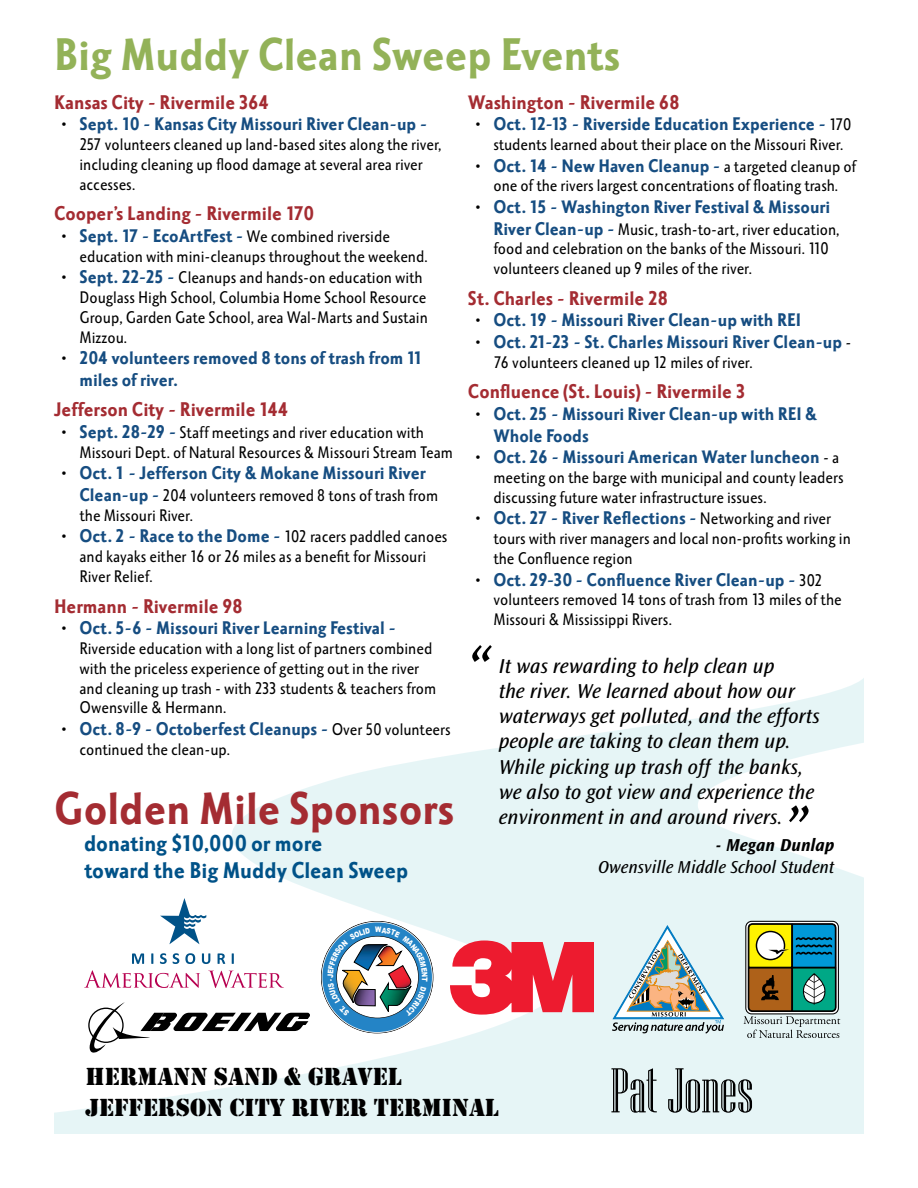
<style>
.page{position:relative;width:918px;height:1188px;background:#fff}
.page>*{position:absolute;margin:0;border:0;box-sizing:border-box;transform-origin:0 0}
.t1{font:63px "Niagara Engraved";color:#000}
.t2{font:italic 60px "Ocean Sans";color:#000}
.t3{font:700 45px "Octone ITC";color:#93b258}
.t4{font:700 45px "Octone ITC";color:#a42c32}
.t5{font:25.5px/30.6px "Stencil";color:#000}
.t6{font:700 22.5px/27px "Octone ITC";color:#005288}
.t7{font:italic 21px/25.2px "Ocean Sans";color:#000}
.t8{font:700 19.5px "Octone ITC";color:#a42c32}
.t9{font:700 18px/21.6px "Octone ITC";color:#164d81}
.t10{font:italic 18px "Ocean Sans";color:#000}
.t11{font:18px "Ocean Sans MT Bold Italic Os F";color:#000}
.t12{font:16.5px/19.8px "Octone ITC";color:#000}
.t13{font:700 8.85px "Myriad";color:#fff;scale:.75 1}
.t14{font:8.85px "Niamey";color:#fff;scale:.75 1}
.s1{font-weight:400;font-size:16.5px;color:#000}
.s2{font-weight:700;font-size:18px;color:#164d81}
.s3{font-family:"Myriad";font-weight:700}
</style>
<div class="page">
<svg style="left:54px;top:678px;width:810px;height:456px;fill:#e6f5f6"></svg>
<svg style="left:612px;top:926px;width:112px;height:108px;background:#becdcb"></svg>
<svg style="left:84px;top:970px;width:116px;height:18px"></svg>
<svg style="left:208px;top:971px;width:76px;height:17px"></svg>
<svg style="left:160px;top:898px;width:46px;height:46px"></svg>
<svg style="left:132px;top:953px;width:12px;height:11px"></svg>
<svg style="left:151px;top:953px;width:2px;height:11px"></svg>
<svg style="left:160px;top:953px;width:7px;height:11px"></svg>
<svg style="left:173px;top:953px;width:6px;height:11px"></svg>
<svg style="left:185px;top:953px;width:10px;height:11px"></svg>
<svg style="left:202px;top:953px;width:8px;height:11px"></svg>
<svg style="left:218px;top:953px;width:7px;height:11px"></svg>
<svg style="left:232px;top:953px;width:2px;height:11px"></svg>
<svg style="left:450px;top:941px;width:144px;height:74px;background:#ee5160"></svg>
<svg style="left:84px;top:1002px;width:226px;height:52px"></svg>
<div style="left:745px;top:921px;width:94px;height:93px;border:1px solid #000;border-radius:6px"></div>
<svg style="left:744px;top:923px;width:96px;height:115px;background:#79987b"></svg>
<div style="left:322px;top:922px;width:110px;height:110px;background:#2484c6;border-radius:50%"></div>
<div style="left:322px;top:922px;width:111px;height:111px;border:2px solid #fff;border-radius:50%"></div>
<svg style="left:328px;top:927px;width:100px;height:90px"></svg>
<h3 class="t3" style="left:54px;top:26px;width:568px">Big Muddy Clean Sweep Events</h3>
<p class="t8" style="left:54px;top:89px;width:216px">Kansas City - Rivermile 364</p>
<p class="t9" style="left:62px;top:113px;width:367px"><span class="s1">•</span> Sept. 10 - Kansas City Missouri River Clean-up -</p>
<p class="t12" style="left:80px;top:134px;width:363px">257 volunteers cleaned up land-based sites along the river, including cleaning up flood damage at several area river accesses.</p>
<p class="t8" style="left:54px;top:201px;width:261px">Cooper’s Landing - Rivermile 170</p>
<p class="t12" style="left:80px;top:226px;width:350px;text-indent:-18px">• <span class="s2">Sept. 17 - EcoArtFest -</span> We combined riverside education with mini-cleanups throughout the weekend.</p>
<p class="t12" style="left:80px;top:267px;width:350px;text-indent:-18px">• <span class="s2">Sept. 22-25 -</span> Cleanups and hands-on education with Douglass High School, Columbia Home School Resource Group, Garden Gate School, area Wal-Marts and Sustain Mizzou.</p>
<p class="t9" style="left:80px;top:347px;width:345px;text-indent:-18px"><span class="s1">•</span> 204 volunteers removed 8 tons of trash from 11 miles of river.</p>
<p class="t8" style="left:54px;top:397px;width:236px">Jefferson City - Rivermile 144</p>
<p class="t12" style="left:80px;top:422px;width:375px;text-indent:-18px">• <span class="s2">Sept. 28-29 -</span> Staff meetings and river education with<br>Missouri Dept. of Natural Resources &amp; Missouri Stream Team</p>
<p class="t9" style="left:62px;top:462px;width:366px"><span class="s1">•</span> Oct. 1 - Jefferson City &amp; Mokane Missouri River</p>
<p class="t12" style="left:79px;top:485px;width:360px"><span class="s2">Clean-up -</span> 204 volunteers removed 8 tons of trash from the Missouri River.</p>
<p class="t12" style="left:80px;top:526px;width:369px;text-indent:-18px">• <span class="s2">Oct. 2 - Race to the Dome -</span> 102 racers paddled canoes and kayaks either 16 or 26 miles as a benefit for Missouri<br>River Relief.</p>
<p class="t8" style="left:54px;top:593px;width:190px">Hermann - Rivermile 98</p>
<p class="t9" style="left:62px;top:617px;width:336px"><span class="s1">•</span> Oct. 5-6 - Missouri River Learning Festival -</p>
<p class="t12" style="left:80px;top:638px;width:358px">Riverside education with a long list of partners combined with the priceless experience of getting out in the river and cleaning up trash - with 233 students &amp; teachers from Owensville &amp; Hermann.</p>
<p class="t9" style="left:62px;top:718px;width:391px"><span class="s1">•</span> Oct. 8-9 - Octoberfest Cleanups - <span class="s1">Over 50 volunteers</span></p>
<p class="t12" style="left:80px;top:739px;width:152px">continued the clean-up.</p>
<h3 class="t4" style="left:54px;top:780px;width:402px">Golden Mile Sponsors</h3>
<h3 class="t6" style="left:84px;top:830px;width:326px">donating $10,000 or more<br>toward the Big Muddy Clean Sweep</h3>
<p class="t14" style="left:334px;top:947px;width:74px;rotate:-51deg"><span class="s3">SS</span>SSFFDFVFFGGFG</p>
<p class="t13" style="left:352px;top:932px;width:43px;rotate:-25deg">VVVBNNO</p>
<p class="t13" style="left:338px;top:944px;width:28px;rotate:-45deg">OSTTT</p>
<p class="t13" style="left:330px;top:955px;width:32px;rotate:-61deg">DFKLLE</p>
<p class="t13" style="left:334px;top:1008px;width:52px;rotate:-123deg">FFTHIIDDMS</p>
<p class="t8" style="left:468px;top:89px;width:213px">Washington - Rivermile 68</p>
<p class="t9" style="left:475px;top:113px;width:377px"><span class="s1">•</span> Oct. 12-13 - Riverside Education Experience - <span class="s1">170</span></p>
<p class="t12" style="left:494px;top:134px;width:351px">students learned about their place on the Missouri River.</p>
<p class="t9" style="left:475px;top:154px;width:382px"><span class="s1">•</span> Oct. 14 - New Haven Cleanup - <span class="s1">a targeted cleanup of</span></p>
<p class="t12" style="left:493px;top:175px;width:346px">one of the rivers largest concentrations of floating trash.</p>
<p class="t9" style="left:475px;top:196px;width:356px"><span class="s1">•</span> Oct. 15 - Washington River Festival &amp; Missouri</p>
<p class="t12" style="left:493px;top:219px;width:348px"><span class="s2">River Clean-up -</span> Music, trash-to-art, river education, food and celebration on the banks of the Missouri. 110 volunteers cleaned up 9 miles of the river.</p>
<p class="t8" style="left:468px;top:286px;width:202px">St. Charles - Rivermile 28</p>
<p class="t9" style="left:475px;top:309px;width:327px"><span class="s1">•</span> Oct. 19 - Missouri River Clean-up with REI</p>
<p class="t9" style="left:475px;top:331px;width:378px"><span class="s1">•</span> Oct. 21-23 - St. Charles Missouri River Clean-up <span class="s1">-</span></p>
<p class="t12" style="left:494px;top:352px;width:261px">76 volunteers cleaned up 12 miles of river.</p>
<p class="t8" style="left:468px;top:379px;width:279px">Confluence (St. Louis) - Rivermile 3</p>
<p class="t9" style="left:493px;top:403px;width:325px;text-indent:-18px"><span class="s1">•</span> Oct. 25 - Missouri River Clean-up with REI &amp;<br>Whole Foods</p>
<p class="t9" style="left:475px;top:446px;width:365px"><span class="s1">•</span> Oct. 26 - Missouri American Water luncheon <span class="s1">- a</span></p>
<p class="t12" style="left:494px;top:467px;width:352px">meeting on the barge with municipal and county leaders discussing future water infrastructure issues.</p>
<p class="t9" style="left:475px;top:507px;width:357px"><span class="s1">•</span> Oct. 27 - River Reflections - <span class="s1">Networking and river</span></p>
<p class="t12" style="left:493px;top:528px;width:359px">tours with river managers and local non-profits working in the Confluence region</p>
<p class="t9" style="left:475px;top:568px;width:349px"><span class="s1">•</span> Oct. 29-30 - Confluence River Clean-up - <span class="s1">302</span></p>
<p class="t12" style="left:494px;top:589px;width:350px">volunteers removed 14 tons of trash from 13 miles of the<br>Missouri &amp; Mississippi Rivers.</p>
<h2 class="t2" style="left:467px;top:636px;width:24px">“</h2>
<p class="t7" style="left:499px;top:653px;width:322px">It was rewarding to help clean up<br>the river. We learned about how our waterways get polluted, and the efforts people are taking to clean them up.<br>While picking up trash off the banks, we also to got view and experience the environment in and around rivers.</p>
<p class="t11" style="left:716px;top:835px;width:120px">- Megan Dunlap</p>
<p class="t10" style="left:598px;top:857px;width:238px">Owensville Middle School Student</p>
<h2 class="t2" style="left:784px;top:797px;width:24px">”</h2>
<h3 class="t5" style="left:86px;top:1062px;width:414px">HERMANN SAND &amp; GRAVEL<br>JEFFERSON CITY RIVER TERMINAL</h3>
<h1 class="t1" style="left:610px;top:1057px;width:144px">Pat Jones</h1>
</div>
